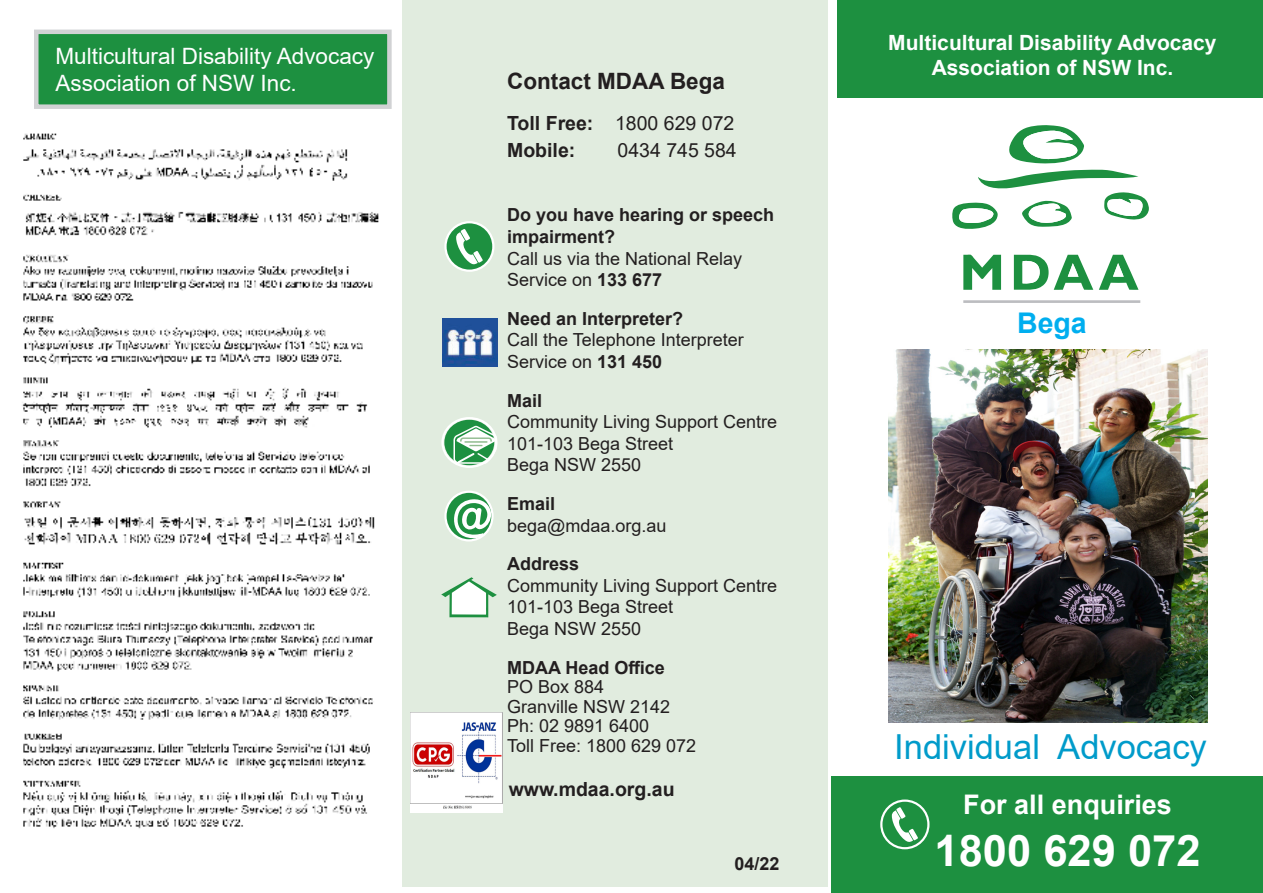
<style>
.page{position:relative;width:1263px;height:893px;background:#fff}
.page>*{position:absolute;margin:0;border:0;box-sizing:border-box;transform-origin:0 0}
.t1{font:700 43.5px "Arial";color:#fff}
.t2{font:34.5px "Arial";color:#009bca}
.t3{font:700 28.5px "Arial";color:#00aeef}
.t4{font:700 27px "Arial";color:#fff}
.t5{font:22.5px/27px "Arial";color:#fff}
.t6{font:700 22.5px "Arial";color:#231f20}
.t7{font:700 21px/25.2px "Arial";color:#fff;text-align:center}
.t8{font:19.5px "Arial";color:#231f20}
.t9{font:700 19.5px "Arial";color:#231f20}
.t10{font:18px/21.6px "Arial";color:#231f20}
.t11{font:700 18px/21.6px "Arial";color:#231f20}
.s1{font-weight:700}
.s2{font-weight:400}
</style>
<div class="page">
<div style="left:838px;top:0;width:425px;height:98px;background:#1d9040"></div>
<div style="left:402px;top:0;width:425px;height:887px;background:#e1ecdf"></div>
<div style="left:831px;top:776px;width:432px;height:117px;background:#1d9040"></div>
<svg style="left:445px;top:222px;width:48px;height:49px"></svg>
<div style="left:444px;top:221px;width:50px;height:51px;border:2px solid #fff;border-radius:50%"></div>
<svg style="left:456px;top:229px;width:27px;height:35px"></svg>
<div style="left:444px;top:420px;width:50px;height:45px;background:#1d9040;border-radius:50%"></div>
<svg style="left:453px;top:425px;width:44px;height:39px"></svg>
<div style="left:441px;top:417px;width:56px;height:51px;border:2px solid #fff;border-radius:50%"></div>
<svg style="left:445px;top:492px;width:47px;height:48px"></svg>
<div style="left:444px;top:491px;width:50px;height:50px;border:2px solid #fff;border-radius:50%"></div>
<svg style="left:452px;top:499px;width:40px;height:40px;background:#90c8a1"></svg>
<img style="left:22px;top:133px;width:357px;height:696px">
<div style="left:880px;top:799px;width:49px;height:50px;border:2px solid #fff;border-radius:50%"></div>
<svg style="left:892px;top:807px;width:26px;height:35px"></svg>
<div style="left:36px;top:32px;width:353px;height:75px;background:#1d9040"></div>
<div style="left:34px;top:30px;width:358px;height:79px;border:4px solid #d1d2d4"></div>
<img style="left:442px;top:319px;width:55px;height:48px">
<svg style="left:441px;top:577px;width:56px;height:40px"></svg>
<svg style="left:1099px;top:255px;width:39px;height:35px"></svg>
<svg style="left:1054px;top:255px;width:39px;height:35px"></svg>
<svg style="left:1009px;top:125px;width:75px;height:39px"></svg>
<svg style="left:1014px;top:254px;width:34px;height:36px"></svg>
<svg style="left:963px;top:254px;width:38px;height:36px"></svg>
<svg style="left:952px;top:170px;width:197px;height:59px"></svg>
<hr style="left:963px;top:300px;width:177px;height:3px;background:#bcbdc0">
<img style="left:410px;top:712px;width:92px;height:100px">
<img style="left:889px;top:350px;width:319px;height:373px">
<p class="t5" style="left:56px;top:42px;width:320px">Multicultural Disability Advocacy<br>Association of NSW Inc.</p>
<p class="t6" style="left:507px;top:65px;width:219px">Contact MDAA Bega</p>
<p class="t8" style="left:507px;top:109px;width:229px"><span class="s1">Toll Free:</span> 1800 629 072</p>
<p class="t9" style="left:507px;top:137px;width:70px">Mobile:</p>
<p class="t8" style="left:617px;top:137px;width:121px">0434 745 584</p>
<p class="t11" style="left:507px;top:204px;width:269px">Do you have hearing or speech impairment?<br><span class="s2">Call us via the National Relay<br>Service on</span> 133 677</p>
<p class="t10" style="left:507px;top:308px;width:238px"><span class="s1">Need an Interpreter?<br></span>Call the Telephone Interpreter<br>Service on <span class="s1">131 450</span></p>
<p class="t10" style="left:507px;top:389px;width:272px"><span class="s1">Mail<br></span>Community Living Support Centre<br>101-103 Bega Street<br>Bega NSW 2550</p>
<p class="t10" style="left:507px;top:493px;width:161px"><span class="s1">Email </span>bega@mdaa.org.au</p>
<p class="t10" style="left:507px;top:553px;width:272px"><span class="s1">Address<br></span>Community Living Support Centre<br>101-103 Bega Street<br>Bega NSW 2550</p>
<p class="t11" style="left:507px;top:658px;width:159px;line-height:19.5px">MDAA Head Office<br><span class="s2">PO Box 884</span></p>
<p class="t10" style="left:507px;top:695px;width:165px">Granville NSW 2142</p>
<p class="t10" style="left:507px;top:715px;width:144px">Ph: 02 9891 6400</p>
<p class="t10" style="left:507px;top:734px;width:191px">Toll Free: 1800 629 072</p>
<p class="t9" style="left:509px;top:775px;width:167px">www.mdaa.org.au</p>
<p class="t11" style="left:735px;top:853px;width:47px">04/22</p>
<p class="t7" style="left:888px;top:30px;width:330px">Multicultural Disability Advocacy<br>Association of NSW Inc.</p>
<p class="t3" style="left:1017px;top:303px;width:71px">Bega</p>
<p class="t2" style="left:894px;top:723px;width:314px">Individual Advocacy</p>
<p class="t4" style="left:963px;top:786px;width:210px">For all enquiries</p>
<p class="t1" style="left:934px;top:820px;width:268px">1800 629 072</p>
</div>
